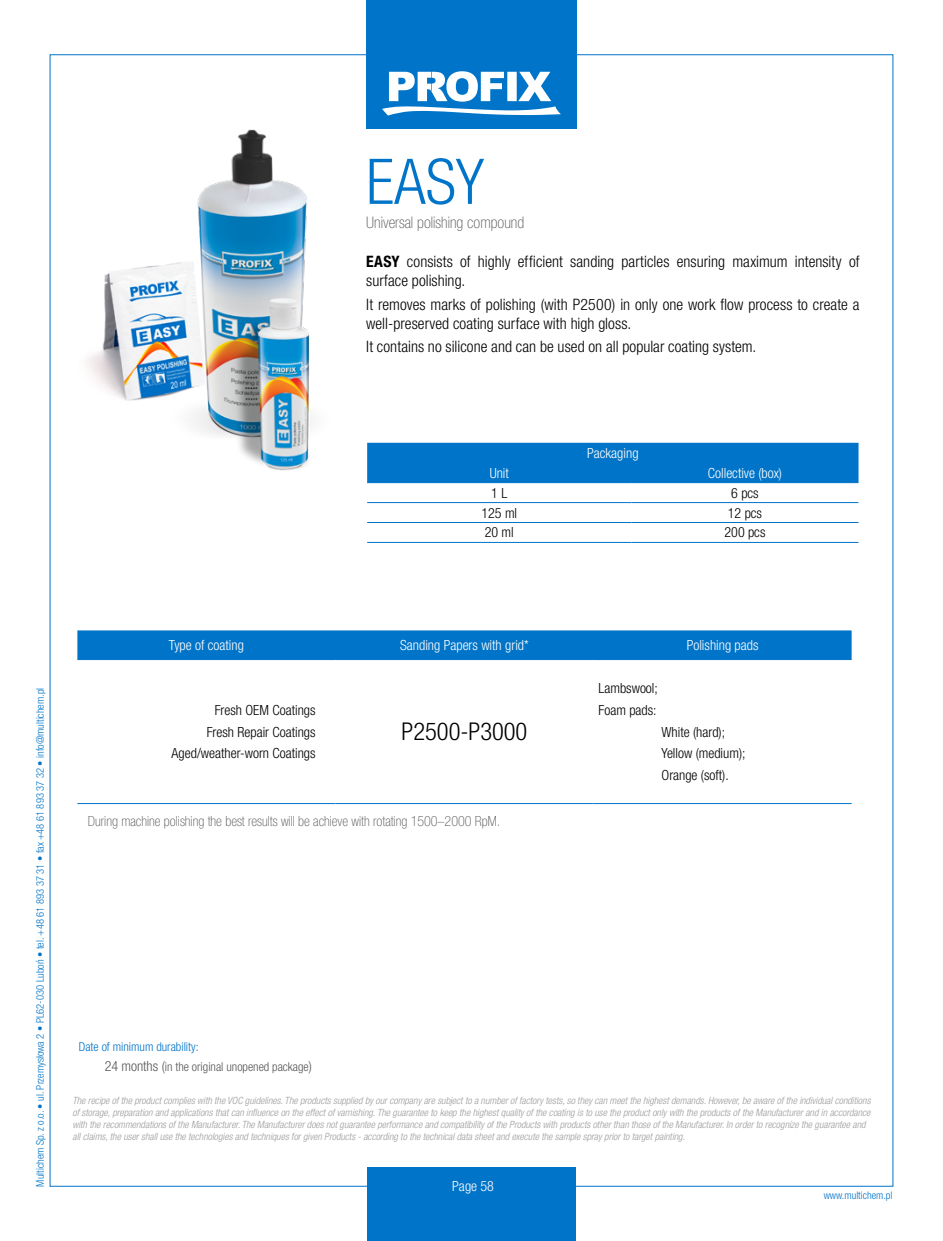
<style>
.page{position:relative;width:943px;height:1241px;background:#fff}
.page>*{position:absolute;margin:0;border:0;box-sizing:border-box;transform-origin:0 0}
.t1{font:300 condensed 63px "Helvetica Neue LT Pro";color:#0074c8}
.t2{font:300 condensed 24.5px "Helvetica Neue LT Pro";color:#000}
.t3{font:100 condensed 15.92px "Helvetica Neue LT Pro";color:#575756}
.t4{font:300 condensed 15.75px/18.9px "Helvetica Neue LT Pro";letter-spacing:.005em;color:#000}
.t5{font:300 condensed 14px/21.7px "Helvetica Neue LT Pro";color:#000}
.t6{font:300 condensed 14px "Helvetica Neue LT Pro";color:#fff}
.t7{font:100 condensed 14px "Helvetica Neue LT Pro";color:#575756}
.t8{font:300 condensed 12.25px/20.8px "Helvetica Neue LT Pro";color:#575756}
.t9{font:300 condensed 10.5px "Helvetica Neue LT Pro";color:#0074c8}
.t10{font:italic 300 condensed 9.97px/11.9px "Helvetica Neue LT Pro";color:#9d9d9c}
.s1{font-weight:700}
.s2{color:#0074c8}
.s3{font-size:14px}
</style>
<div class="page">
<div style="left:367px;top:1166px;width:209px;height:74px;background:#0074c8"></div>
<div style="left:366px;top:0;width:211px;height:129px;background:#0074c8"></div>
<svg style="left:382px;top:71px;width:179px;height:44px"></svg>
<img style="left:86px;top:129px;width:225px;height:342px">
<div style="left:367px;top:442px;width:491px;height:40px;background:#0074c8"></div>
<hr style="left:367px;top:482px;width:264px;height:1px;background:#0074c8">
<hr style="left:631px;top:482px;width:227px;height:1px;background:#0074c8">
<hr style="left:367px;top:502px;width:264px;height:1px;background:#0074c8">
<hr style="left:367px;top:522px;width:264px;height:1px;background:#0074c8">
<hr style="left:367px;top:542px;width:264px;height:1px;background:#0074c8">
<hr style="left:631px;top:502px;width:227px;height:1px;background:#0074c8">
<hr style="left:631px;top:522px;width:227px;height:1px;background:#0074c8">
<hr style="left:631px;top:542px;width:227px;height:1px;background:#0074c8">
<div style="left:77px;top:630px;width:774px;height:29px;background:#0074c8"></div>
<hr style="left:77px;top:659px;width:258px;height:1px;background:#0074c8">
<hr style="left:77px;top:803px;width:258px;height:1px;background:#0074c8">
<hr style="left:335px;top:659px;width:258px;height:1px;background:#0074c8">
<hr style="left:335px;top:803px;width:258px;height:1px;background:#0074c8">
<hr style="left:593px;top:659px;width:258px;height:1px;background:#0074c8">
<hr style="left:593px;top:803px;width:258px;height:1px;background:#0074c8">
<h1 class="t1" style="left:366px;top:145px;width:119px">EASY</h1>
<h3 class="t3" style="left:366px;top:213px;width:159px">Universal polishing compound</h3>
<h3 class="t4" style="left:366px;top:252px;width:495px"><span class="s1">EASY</span> consists of highly efficient sanding particles ensuring maximum intensity of surface polishing.</h3>
<h3 class="t4" style="left:366px;top:294px;width:495px">It removes marks of polishing (with P2500) in only one work flow process to create a well-preserved coating surface with high gloss.</h3>
<h3 class="t4" style="left:366px;top:337px;width:389px">It contains no silicone and can be used on all popular coating system.</h3>
<h3 class="t6" style="left:587px;top:444px;width:53px">Packaging</h3>
<h3 class="t6" style="left:490px;top:464px;width:21px">Unit</h3>
<h3 class="t6" style="left:708px;top:464px;width:76px">Collective (box)</h3>
<h3 class="t5" style="left:491px;top:481px;width:18px">1 L</h3>
<h3 class="t5" style="left:731px;top:481px;width:29px">6 pcs</h3>
<h3 class="t5" style="left:481px;top:501px;width:37px">125 ml</h3>
<h3 class="t5" style="left:728px;top:501px;width:36px">12 pcs</h3>
<h3 class="t5" style="left:485px;top:521px;width:30px">20 ml</h3>
<h3 class="t5" style="left:724px;top:521px;width:42px">200 pcs</h3>
<p class="t9" style="left:34px;top:1186px;width:500px;rotate:-90deg">Multichem Sp. z o.o. • ul. Przemysłowa 2 • PL62-030 Luboń • tel. +48 61 893 37 31 • fax +48 61 893 37 32 • info@multichem.pl</p>
<h3 class="t6" style="left:169px;top:637px;width:76px">Type of coating</h3>
<h3 class="t6" style="left:400px;top:637px;width:130px">Sanding Papers with grid*</h3>
<h3 class="t6" style="left:686px;top:637px;width:73px">Polishing pads</h3>
<h3 class="t5" style="left:172px;top:698px;width:145px;text-align:right">Fresh OEM Coatings<br>Fresh Repair Coatings<br>Aged/weather-worn Coatings</h3>
<h2 class="t2" style="left:401px;top:717px;width:127px">P2500-P3000</h2>
<h3 class="t7" style="left:88px;top:813px;width:414px">During machine polishing the best results will be achieve with rotating 1500–2000 RpM.</h3>
<h3 class="t5" style="left:598px;top:677px;width:61px">Lambswool;<br>Foam pads:</h3>
<h3 class="t5" style="left:661px;top:720px;width:85px">White (hard);<br>Yellow (medium);<br>Orange (soft).</h3>
<p class="t8" style="left:105px;top:1035px;width:209px;text-indent:-26px"><span class="s2">Date of minimum durability:<br></span><span class="s3">24 months (</span>in the original unopened package<span class="s3">)</span></p>
<p class="t10" style="left:72px;top:1094px;width:799px">The recipe of the product complies with the VOC guidelines. The products supplied by our company are subject to a number of factory tests, so they can meet the highest demands. However, be aware of the individual conditions of storage, preparation and applications that can influence on the effect of varnishing. The guarantee to keep the highest quality of the coating is to use the product only with the products of the Manufacturer and in accordance with the recommendations of the Manufacturer. The Manufacturer does not guarantee performance and compatibility of the Products with products other than those of the Manufacturer. In order to recognize the guarantee and all claims, the user shall use the technologies and techniques for given Products - according to the technical data sheet and execute the sample spray prior to target painting.</p>
<h3 class="t6" style="left:452px;top:1177px;width:43px">Page 58</h3>
<p class="t9" style="left:823px;top:1188px;width:70px">www.multichem.pl</p>
</div>
